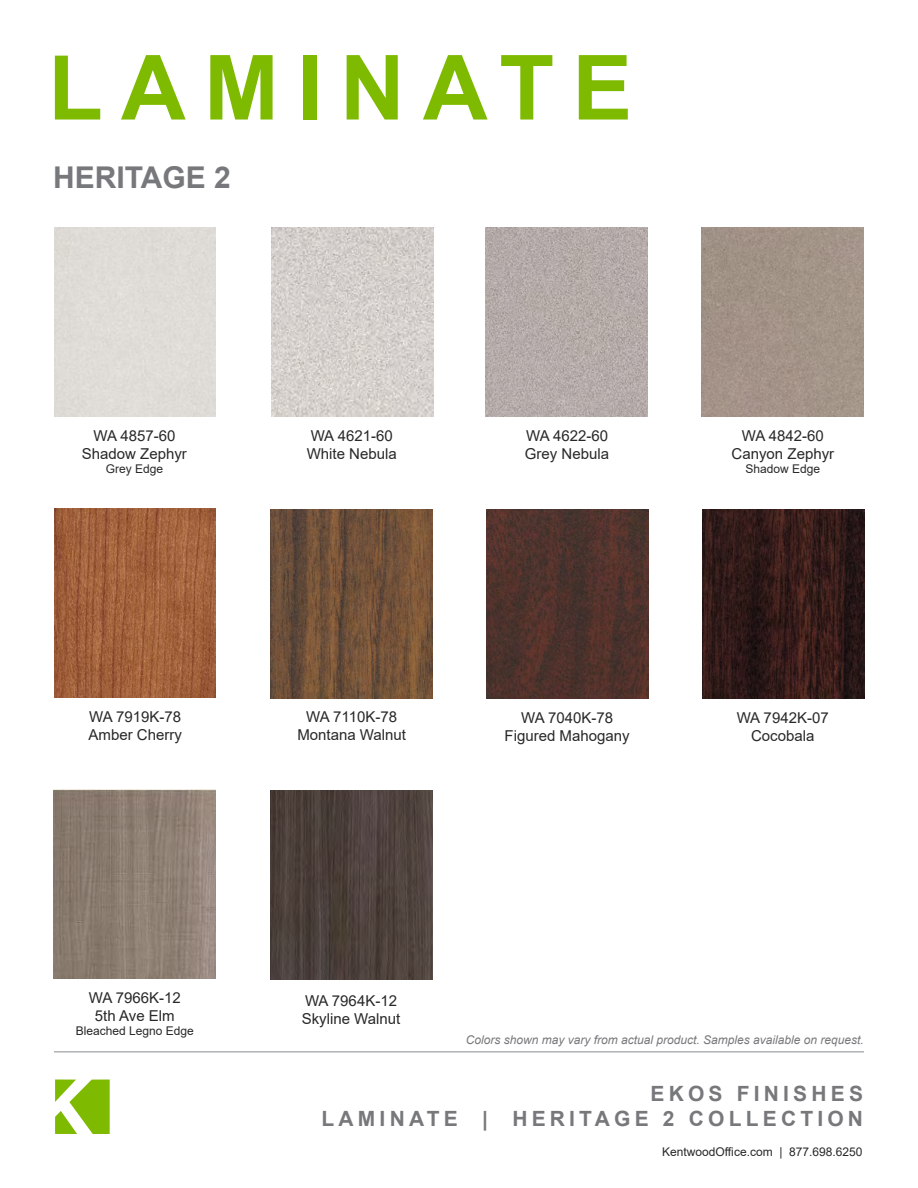
<style>
.page{position:relative;width:918px;height:1188px;background:#fff}
.page>*{position:absolute;margin:0;border:0;box-sizing:border-box;transform-origin:0 0}
.t1{font:700 90px "Arial";letter-spacing:.2em;color:#7ebb00}
.t2{font:700 30px "Arial";color:#77787b}
.t3{font:700 21px/25.2px "Arial";letter-spacing:.2em;color:#77787b;text-align:right}
.t4{font:15px/18px "Arial";color:#292829;text-align:center}
.t5{font:12px "Arial";color:#292829}
.t6{font:italic 12px "Arial";color:#77787b}
</style>
<div class="page">
<svg style="left:55px;top:1080px;width:55px;height:54px"></svg>
<hr style="left:54px;top:1051px;width:810px;height:2px;background:#b1b4b6">
<img style="left:702px;top:510px;width:162px;height:189px">
<img style="left:270px;top:509px;width:162px;height:189px">
<img style="left:54px;top:509px;width:162px;height:189px">
<img style="left:486px;top:510px;width:162px;height:189px">
<img style="left:485px;top:228px;width:162px;height:189px">
<img style="left:271px;top:228px;width:162px;height:189px">
<img style="left:702px;top:228px;width:162px;height:189px">
<img style="left:270px;top:790px;width:162px;height:189px">
<img style="left:54px;top:790px;width:162px;height:189px">
<h1 class="t1" style="left:48px;top:24px;width:586px">LAMINATE</h1>
<h2 class="t2" style="left:53px;top:157px;width:179px">HERITAGE 2</h2>
<p class="t4" style="left:82px;top:427px;width:107px">WA 4857-60<br>Shadow Zephyr</p>
<p class="t5" style="left:106px;top:461px;width:59px">Grey Edge</p>
<p class="t4" style="left:89px;top:708px;width:95px;text-align:left">WA 7919K-78<br>Amber Cherry</p>
<p class="t4" style="left:307px;top:427px;width:92px;text-align:left">WA 4621-60<br>White Nebula</p>
<p class="t4" style="left:732px;top:427px;width:104px">WA 4842-60<br>Canyon Zephyr</p>
<p class="t5" style="left:746px;top:461px;width:76px">Shadow Edge</p>
<p class="t4" style="left:525px;top:427px;width:86px;text-align:left">WA 4622-60<br>Grey Nebula</p>
<p class="t4" style="left:297px;top:708px;width:110px">WA 7110K-78<br>Montana Walnut</p>
<p class="t4" style="left:505px;top:708px;width:127px">WA 7040K-78<br>Figured Mahogany</p>
<p class="t4" style="left:737px;top:708px;width:93px">WA 7942K-07<br>Cocobala</p>
<p class="t4" style="left:89px;top:989px;width:93px">WA 7966K-12<br>5th Ave Elm</p>
<p class="t5" style="left:76px;top:1023px;width:120px">Bleached Legno Edge</p>
<p class="t4" style="left:302px;top:992px;width:100px;text-align:left">WA 7964K-12<br>Skyline Walnut</p>
<p class="t6" style="left:466px;top:1032px;width:400px">Colors shown may vary from actual product. Samples available on request.</p>
<h3 class="t3" style="left:322px;top:1081px;width:543px">EKOS FINISHES<br>LAMINATE | HERITAGE 2 COLLECTION</h3>
<p class="t5" style="left:662px;top:1143px;width:202px">KentwoodOffice.com | 877.698.6250</p>
</div>
